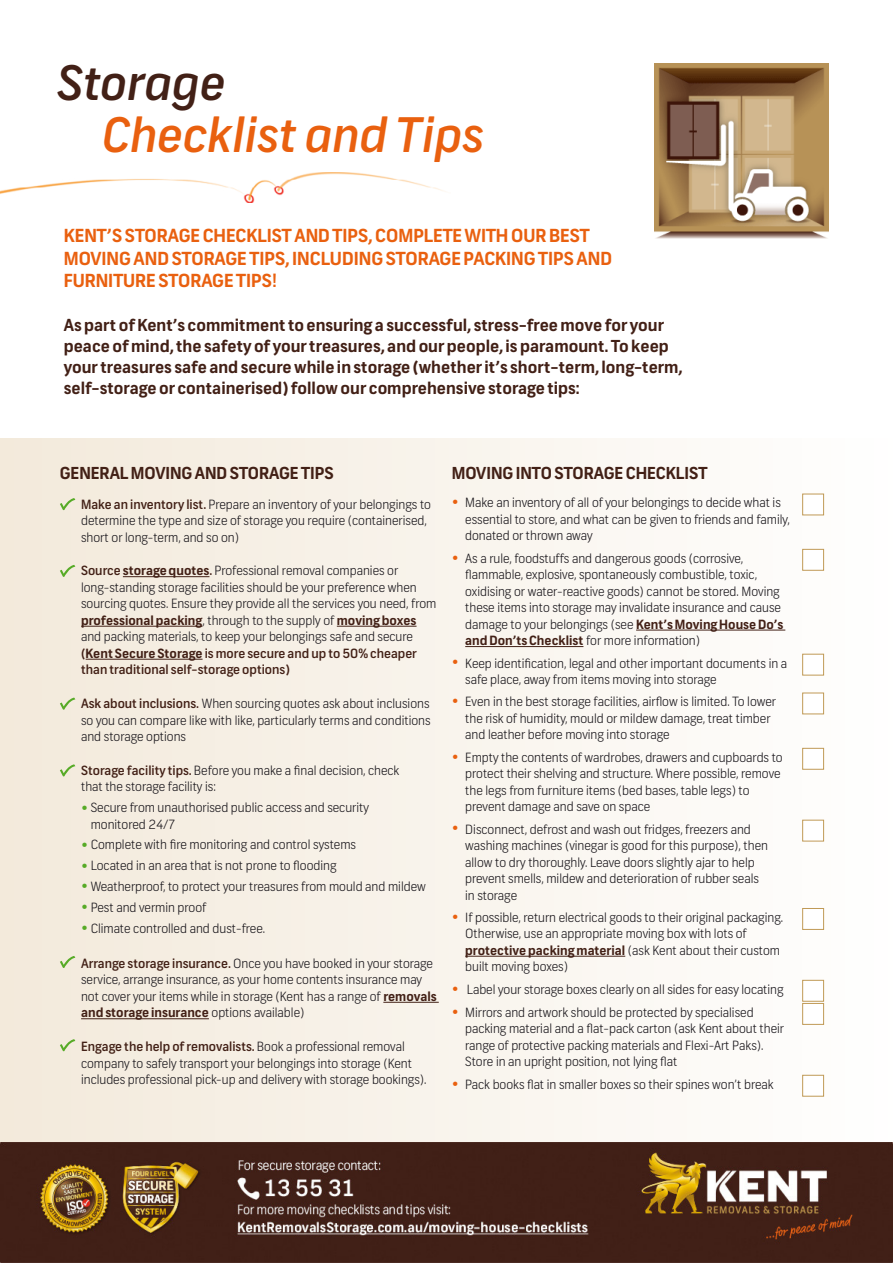
<style>
.page{position:relative;width:893px;height:1263px;background:#fff}
.page>*{position:absolute;margin:0;border:0;box-sizing:border-box;transform-origin:0 0}
.Heading_1{font:italic 500 48px "Frank";color:#e9600f}
.Heading_1-2{font:italic 500 48px "Frank";color:#422016}
.Body{font:300 19.5px "Frank";color:#e9600f}
.Heading_2{font:700 18px/22.5px "Frank";color:#e9600f}
.Heading_3{font:700 16.5px/21px "Frank";color:#422016}
.Body-2{font:300 12.75px/16.5px "Frank";color:#1a171c}
.s1{font-weight:500;color:#422016}
.s2{font-weight:700;color:#422016}
.s3{font-size:19.5px;color:#57ab27}
</style>
<div class="page">
<div style="left:0;top:438px;width:893px;height:718px;background:linear-gradient(to right,#f2e9db,#fffefe)"></div>
<img style="left:654px;top:64px;width:175px;height:174px">
<img style="left:0;top:172px;width:446px;height:30px">
<hr style="left:123px;top:576px;width:86px;height:1px;background:#422016">
<hr style="left:81px;top:626px;width:121px;height:1px;background:#422016">
<hr style="left:337px;top:626px;width:80px;height:1px;background:#422016">
<hr style="left:86px;top:659px;width:117px;height:1px;background:#422016">
<hr style="left:383px;top:1002px;width:56px;height:1px;background:#422016">
<hr style="left:81px;top:1018px;width:128px;height:1px;background:#422016">
<svg style="left:60px;top:498px;width:15px;height:12px"></svg>
<svg style="left:60px;top:565px;width:15px;height:12px"></svg>
<svg style="left:60px;top:697px;width:15px;height:13px"></svg>
<svg style="left:60px;top:764px;width:15px;height:12px"></svg>
<svg style="left:60px;top:956px;width:15px;height:12px"></svg>
<svg style="left:60px;top:1039px;width:15px;height:12px"></svg>
<svg style="left:802px;top:493px;width:22px;height:23px"></svg>
<hr style="left:636px;top:630px;width:149px;height:1px;background:#422016">
<hr style="left:465px;top:646px;width:118px;height:1px;background:#422016">
<svg style="left:802px;top:549px;width:22px;height:22px"></svg>
<svg style="left:802px;top:653px;width:22px;height:23px"></svg>
<svg style="left:802px;top:692px;width:22px;height:23px"></svg>
<svg style="left:802px;top:747px;width:22px;height:23px"></svg>
<svg style="left:802px;top:819px;width:22px;height:23px"></svg>
<hr style="left:465px;top:956px;width:160px;height:1px;background:#422016">
<svg style="left:802px;top:908px;width:22px;height:22px"></svg>
<svg style="left:802px;top:979px;width:22px;height:46px"></svg>
<svg style="left:802px;top:1074px;width:22px;height:23px"></svg>
<img style="left:0;top:1142px;width:893px;height:121px">
<h1 class="Heading_1-2" style="left:57px;top:53px;width:169px">Storage</h1>
<h1 class="Heading_1" style="left:102px;top:106px;width:383px">Checklist and Tips</h1>
<h2 class="Heading_2" style="left:64px;top:226px;width:550px">KENT’S STORAGE CHECKLIST AND TIPS, COMPLETE WITH OUR BEST<br>MOVING AND STORAGE TIPS, INCLUDING STORAGE PACKING TIPS AND<br>FURNITURE STORAGE TIPS!</h2>
<h3 class="Heading_3" style="left:64px;top:315px;width:620px">As part of Kent’s commitment to ensuring a successful, stress-free move for your peace of mind, the safety of your treasures, and our people, is paramount. To keep your treasures safe and secure while in storage (whether it’s short-term, long-term, self-storage or containerised) follow our comprehensive storage tips:</h3>
<h3 class="Heading_3" style="left:60px;top:463px;width:275px">GENERAL MOVING AND STORAGE TIPS</h3>
<p class="Body-2" style="left:81px;top:496px;width:351px"><span class="s1">Make an inventory list.</span> Prepare an inventory of your belongings to determine the type and size of storage you require (containerised, short or long-term, and so on)</p>
<p class="Body-2" style="left:81px;top:563px;width:357px"><span class="s1">Source</span> <span class="s2">storage quotes</span><span class="s1">.</span> Professional removal companies or long-standing storage facilities should be your preference when sourcing quotes. Ensure they provide all the services you need, from <span class="s2">professional packing</span>, through to the supply of <span class="s2">moving boxes </span>and packing materials, to keep your belongings safe and secure <span class="s1">(</span><span class="s2">Kent Secure Storage</span> <span class="s1">is more secure and up to 50% cheaper than traditional self-storage options)</span></p>
<p class="Body-2" style="left:81px;top:696px;width:351px;text-align:justify"><span class="s1">Ask about inclusions.</span> When sourcing quotes ask about inclusions so you can compare like with like, particularly terms and conditions and storage options</p>
<p class="Body-2" style="left:81px;top:762px;width:320px"><span class="s1">Storage facility tips.</span> Before you make a final decision, check that the storage facility is:</p>
<p class="Body-2" style="left:91px;top:800px;width:280px;text-indent:-10px"><span class="s3">•</span> Secure from unauthorised public access and security monitored 24/7</p>
<p class="Body-2" style="left:81px;top:837px;width:276px"><span class="s3">•</span> Complete with fire monitoring and control systems</p>
<p class="Body-2" style="left:81px;top:858px;width:257px"><span class="s3">•</span> Located in an area that is not prone to flooding</p>
<p class="Body-2" style="left:81px;top:878px;width:346px"><span class="s3">•</span> Weatherproof, to protect your treasures from mould and mildew</p>
<p class="Body-2" style="left:81px;top:899px;width:127px"><span class="s3">•</span> Pest and vermin proof</p>
<p class="Body-2" style="left:81px;top:920px;width:185px"><span class="s3">•</span> Climate controlled and dust-free.</p>
<p class="Body-2" style="left:81px;top:955px;width:357px"><span class="s1">Arrange storage insurance.</span> Once you have booked in your storage service, arrange insurance, as your home contents insurance may not cover your items while in storage (Kent has a range of <span class="s2">removals and storage insurance</span> options available)</p>
<p class="Body-2" style="left:81px;top:1039px;width:347px"><span class="s1">Engage the help of removalists.</span> Book a professional removal company to safely transport your belongings into storage (Kent includes professional pick-up and delivery with storage bookings).</p>
<h3 class="Heading_3" style="left:452px;top:463px;width:257px">MOVING INTO STORAGE CHECKLIST</h3>
<p class="Body" style="left:452px;top:489px;width:8px">•</p>
<p class="Body-2" style="left:465px;top:495px;width:326px">Make an inventory of all of your belongings to decide what is essential to store, and what can be given to friends and family, donated or thrown away</p>
<p class="Body" style="left:452px;top:545px;width:8px">•</p>
<p class="Body-2" style="left:465px;top:550px;width:320px">As a rule, foodstuffs and dangerous goods (corrosive, flammable, explosive, spontaneously combustible, toxic, oxidising or water-reactive goods) cannot be stored. Moving these items into storage may invalidate insurance and cause damage to your belongings (see <span class="s2">Kent’s Moving House Do’s and Don’ts Checklist</span> for more information)</p>
<p class="Body" style="left:452px;top:650px;width:8px">•</p>
<p class="Body-2" style="left:465px;top:655px;width:324px">Keep identification, legal and other important documents in a safe place, away from items moving into storage</p>
<p class="Body" style="left:452px;top:688px;width:8px">•</p>
<p class="Body-2" style="left:465px;top:694px;width:312px">Even in the best storage facilities, airflow is limited. To lower the risk of humidity, mould or mildew damage, treat timber and leather before moving into storage</p>
<p class="Body" style="left:452px;top:744px;width:8px">•</p>
<p class="Body-2" style="left:465px;top:749px;width:319px">Empty the contents of wardrobes, drawers and cupboards to protect their shelving and structure. Where possible, remove the legs from furniture items (bed bases, table legs) to prevent damage and save on space</p>
<p class="Body" style="left:452px;top:815px;width:8px">•</p>
<p class="Body-2" style="left:465px;top:821px;width:304px">Disconnect, defrost and wash out fridges, freezers and washing machines (vinegar is good for this purpose), then allow to dry thoroughly. Leave doors slightly ajar to help prevent smells, mildew and deterioration of rubber seals in storage</p>
<p class="Body" style="left:452px;top:904px;width:8px">•</p>
<p class="Body-2" style="left:465px;top:909px;width:319px">If possible, return electrical goods to their original packaging.<br>Otherwise, use an appropriate moving box with lots of <span class="s2">protective packing material</span> (ask Kent about their custom built moving boxes)</p>
<p class="Body" style="left:452px;top:976px;width:8px">•</p>
<p class="Body-2" style="left:467px;top:981px;width:318px">Label your storage boxes clearly on all sides for easy locating</p>
<p class="Body" style="left:452px;top:999px;width:8px">•</p>
<p class="Body-2" style="left:465px;top:1004px;width:320px">Mirrors and artwork should be protected by specialised packing material and a flat-pack carton (ask Kent about their range of protective packing materials and Flexi-Art Paks).<br>Store in an upright position, not lying flat</p>
<p class="Body" style="left:452px;top:1071px;width:8px">•</p>
<p class="Body-2" style="left:465px;top:1076px;width:310px">Pack books flat in smaller boxes so their spines won’t break</p>
</div>
